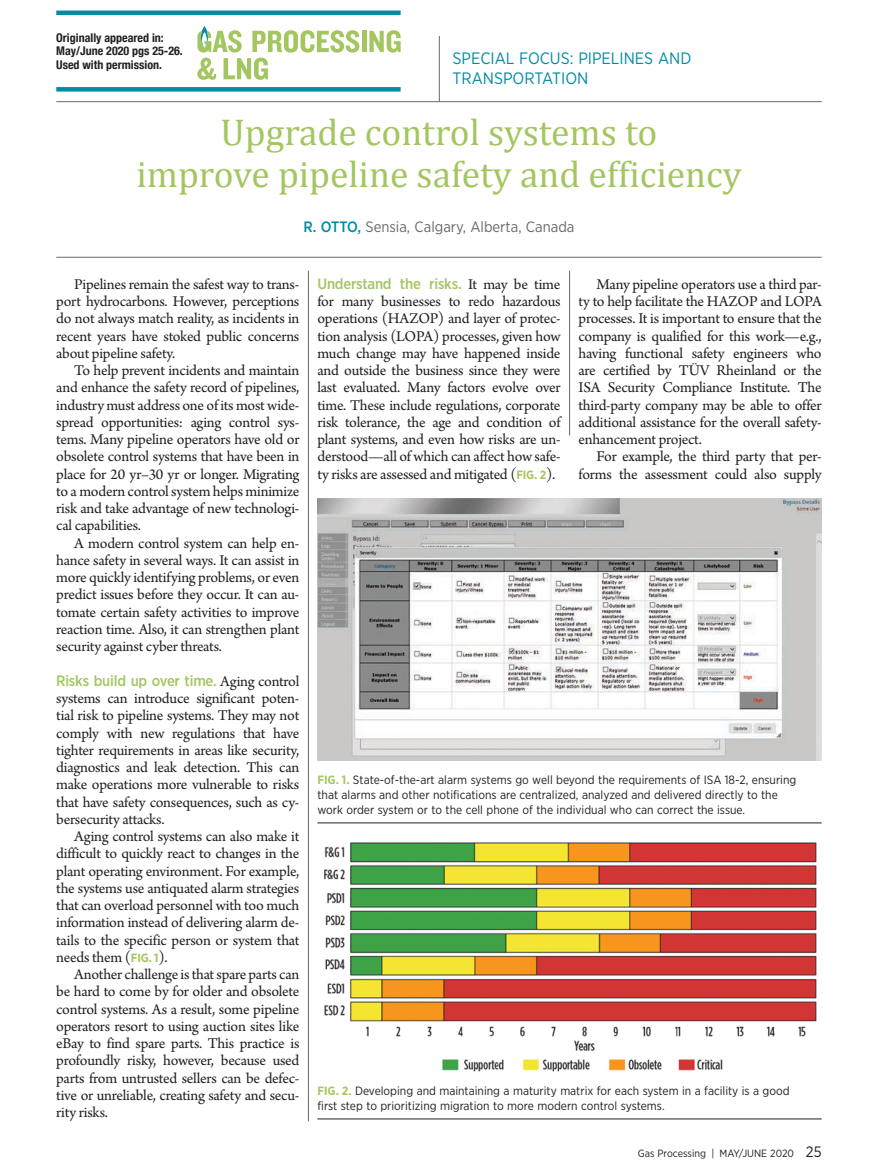
<style>
.page{position:relative;width:878px;height:1175px;background:#fff}
.page>*{position:absolute;margin:0;border:0;box-sizing:border-box;transform-origin:0 0}
.t1{font:37.5px/42px "Cambria";color:#a4c661;text-align:center}
.t2{font:16.5px/19.8px "Gotham Narrow";color:#008ca6}
.t3{font:15.75px/17.2px "Arno Pro";letter-spacing:-.015em;color:#231f20;text-align:justify}
.t4{font:500 15px "Gotham Narrow";letter-spacing:-.015em;color:#a4c661}
.t5{font:15px "Gotham Narrow";color:#65696e}
.t6{font:12px/15px "Gotham Narrow";color:#231f20}
.t7{font:700 condensed 12px/13.5px "Helvetica Neue";color:#231f20}
.t8{font:10.5px "Gotham Narrow";color:#231f20}
.s1{font-weight:500;color:#008ca6}
.s2{font-family:"Arno Pro";font-weight:400;font-size:15.75px;color:#231f20}
.s3{font-family:"Gotham Narrow";font-weight:700;font-size:12px;color:#a4c661}
.s4{font-weight:700;color:#a4c661}
.s5{font-size:15px}
</style>
<div class="page">
<hr style="left:56px;top:257px;width:765px;height:1px;background:#65696e">
<hr style="left:56px;top:101px;width:765px;height:1px;background:#65696e">
<hr style="left:439px;top:36px;width:1px;height:66px;background:#65696e">
<hr style="left:308px;top:271px;width:1px;height:850px;background:#65696e">
<img style="left:317px;top:498px;width:504px;height:262px">
<hr style="left:317px;top:822px;width:504px;height:1px;background:#231f20">
<img style="left:324px;top:842px;width:493px;height:229px">
<hr style="left:317px;top:1118px;width:504px;height:1px;background:#231f20">
<hr style="left:569px;top:271px;width:1px;height:164px;background:#65696e">
<div style="left:56px;top:87px;width:344px;height:5px;background:#008ca6"></div>
<hr style="left:56px;top:11px;width:344px;height:4px;background:#008ca6">
<hr style="left:362px;top:31px;width:4px;height:21px;background:#a4c661">
<svg style="left:369px;top:30px;width:31px;height:23px"></svg>
<svg style="left:197px;top:26px;width:162px;height:54px"></svg>
<p class="t7" style="left:56px;top:30px;width:128px">Originally appeared in:<br>May/June 2020 pgs 25-26.<br>Used with permission.</p>
<p class="t2" style="left:452px;top:48px;width:240px">SPECIAL FOCUS: PIPELINES AND<br>TRANSPORTATION</p>
<h1 class="t1" style="left:136px;top:111px;width:606px">Upgrade control systems to<br>improve pipeline safety and efficiency</h1>
<p class="t5" style="left:303px;top:217px;width:272px"><span class="s1">R. OTTO,</span> Sensia, Calgary, Alberta, Canada</p>
<p class="t3" style="left:56px;top:276px;width:245px;text-indent:18px">Pipelines remain the safest way to trans&shy;port hydrocarbons. However, perceptions do not always match reality, as incidents in recent years have stoked public concerns about pipeline safety.</p>
<p class="t3" style="left:56px;top:362px;width:245px;text-indent:18px">To help prevent incidents and maintain and enhance the safety record of pipelines, industry must address one of its most wide&shy;spread opportunities: aging control sys&shy;tems. Many pipeline operators have old or obsolete control systems that have been in place for 20 yr–30 yr or longer. Migrating to a modern control system helps minimize risk and take advantage of new technologi&shy;cal capabilities.</p>
<p class="t3" style="left:56px;top:535px;width:245px;text-indent:18px">A modern control system can help en&shy;hance safety in several ways. It can assist in more quickly identifying problems, or even predict issues before they occur. It can au&shy;tomate certain safety activities to improve reaction time. Also, it can strengthen plant security against cyber threats.</p>
<p class="t4" style="left:56px;top:671px;width:244px">Risks build up over time. <span class="s2">Aging control</span></p>
<p class="t3" style="left:56px;top:690px;width:245px">systems can introduce significant poten&shy;tial risk to pipeline systems. They may not comply with new regulations that have tighter requirements in areas like security, diagnostics and leak detection. This can make operations more vulnerable to risks that have safety consequences, such as cy&shy;bersecurity attacks.</p>
<p class="t3" style="left:56px;top:828px;width:245px;text-indent:18px">Aging control systems can also make it difficult to quickly react to changes in the plant operating environment. For example, the systems use antiquated alarm strategies that can overload personnel with too much information instead of delivering alarm de&shy;tails to the specific person or system that needs them (<span class="s3">FIG. 1</span>).</p>
<p class="t3" style="left:56px;top:966px;width:245px;text-indent:18px">Another challenge is that spare parts can be hard to come by for older and obsolete control systems. As a result, some pipeline operators resort to using auction sites like eBay to find spare parts. This practice is profoundly risky, however, because used parts from untrusted sellers can be defec&shy;tive or unreliable, creating safety and secu&shy;rity risks.</p>
<p class="t4" style="left:317px;top:274px;width:244px">Understand the risks. <span class="s2">It may be time</span></p>
<p class="t3" style="left:317px;top:293px;width:245px">for many businesses to redo hazardous operations (HAZOP) and layer of protec&shy;tion analysis (LOPA) processes, given how much change may have happened inside and outside the business since they were last evaluated. Many factors evolve over time. These include regulations, corporate risk tolerance, the age and condition of plant systems, and even how risks are un&shy;derstood—all of which can affect how safe&shy;ty risks are assessed and mitigated (<span class="s3">FIG. 2</span>).</p>
<p class="t3" style="left:578px;top:276px;width:245px;text-indent:18px">Many pipeline operators use a third par&shy;ty to help facilitate the HAZOP and LOPA processes. It is important to ensure that the company is qualified for this work—e.g., having functional safety engineers who are certified by TÜV Rheinland or the ISA Security Compliance Institute. The third-party company may be able to offer additional assistance for the overall safety&shy;enhancement project.</p>
<p class="t3" style="left:578px;top:449px;width:245px;text-align:right">For example, the third party that per&shy;forms the assessment could also supply</p>
<p class="t6" style="left:317px;top:771px;width:480px"><span class="s4">FIG. 1.</span> State-of-the-art alarm systems go well beyond the requirements of ISA 18-2, ensuring that alarms and other notifications are centralized, analyzed and delivered directly to the work order system or to the cell phone of the individual who can correct the issue.</p>
<p class="t6" style="left:317px;top:1082px;width:473px"><span class="s4">FIG. 2.</span> Developing and maintaining a maturity matrix for each system in a facility is a good first step to prioritizing migration to more modern control systems.</p>
<p class="t8" style="left:637px;top:1146px;width:185px">Gas Processing | MAY/JUNE 2020 <span class="s5">25</span></p>
</div>
